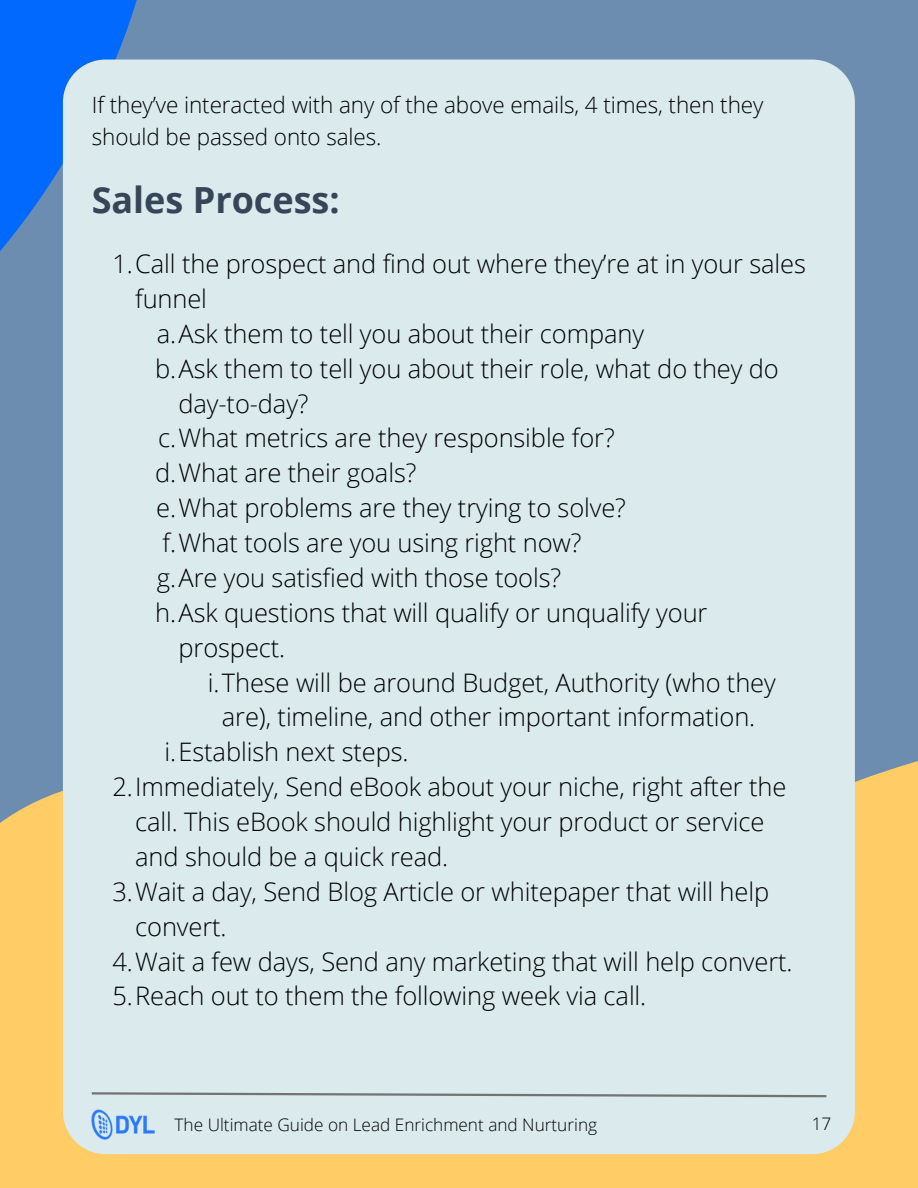
<style>
.page{position:relative;width:918px;height:1188px;background:#6d8db0}
.page>*{position:absolute;margin:0;border:0;box-sizing:border-box;transform-origin:0 0}
.t1{font:700 36px "Open Sans";color:#364557}
.t2{font:300 25.5px "Open Sans";letter-spacing:-.005em;color:#000}
.t3{font:300 22.5px/31.5px "Open Sans";letter-spacing:-.005em;color:#000}
.t4{font:300 17.25px "Open Sans";color:#000}
</style>
<div class="page">
<div style="left:0;top:761px;width:918px;height:427px;background:#fc6"></div>
<svg style="left:0;top:0;width:169px;height:251px;fill:#0269ff"></svg>
<div style="left:63px;top:60px;width:792px;height:1094px;background:#daeaed"></div>
<svg style="left:90px;top:1091px;width:739px;height:7px;background:#b8c3c5"></svg>
<img style="left:92px;top:1109px;width:63px;height:31px">
<p class="t3" style="left:92px;top:89px;width:673px">If they’ve interacted with any of the above emails, 4 times, then they should be passed onto sales.</p>
<h1 class="t1" style="left:92px;top:174px;width:249px">Sales Process:</h1>
<p class="t2" style="left:112px;top:246px;width:695px">1.Call the prospect and find out where they’re at in your sales</p>
<p class="t2" style="left:135px;top:281px;width:73px">funnel</p>
<p class="t2" style="left:157px;top:316px;width:489px">a.Ask them to tell you about their company</p>
<p class="t2" style="left:155px;top:350px;width:625px">b.Ask them to tell you about their role, what do they do</p>
<p class="t2" style="left:179px;top:385px;width:132px">day-to-day?</p>
<p class="t2" style="left:158px;top:420px;width:458px">c.What metrics are they responsible for?</p>
<p class="t2" style="left:155px;top:455px;width:263px">d.What are their goals?</p>
<p class="t2" style="left:156px;top:490px;width:471px">e.What problems are they trying to solve?</p>
<p class="t2" style="left:163px;top:525px;width:421px">f.What tools are you using right now?</p>
<p class="t2" style="left:157px;top:560px;width:406px">g.Are you satisfied with those tools?</p>
<p class="t2" style="left:155px;top:595px;width:554px">h.Ask questions that will qualify or unqualify your</p>
<p class="t2" style="left:179px;top:629px;width:108px">prospect.</p>
<p class="t2" style="left:208px;top:664px;width:570px">i.These will be around Budget, Authority (who they</p>
<p class="t2" style="left:222px;top:699px;width:535px">are), timeline, and other important information.</p>
<p class="t2" style="left:164px;top:734px;width:246px">i.Establish next steps.</p>
<p class="t2" style="left:112px;top:769px;width:676px">2.Immediately, Send eBook about your niche, right after the</p>
<p class="t2" style="left:135px;top:804px;width:631px">call. This eBook should highlight your product or service</p>
<p class="t2" style="left:135px;top:839px;width:315px">and should be a quick read.</p>
<p class="t2" style="left:112px;top:874px;width:658px">3.Wait a day, Send Blog Article or whitepaper that will help</p>
<p class="t2" style="left:135px;top:908px;width:93px">convert.</p>
<p class="t2" style="left:112px;top:943px;width:682px">4.Wait a few days, Send any marketing that will help convert.</p>
<p class="t2" style="left:112px;top:978px;width:535px">5.Reach out to them the following week via call.</p>
<p class="t4" style="left:175px;top:1112px;width:424px">The Ultimate Guide on Lead Enrichment and Nurturing</p>
<p class="t4" style="left:812px;top:1112px;width:21px">17</p>
</div>
